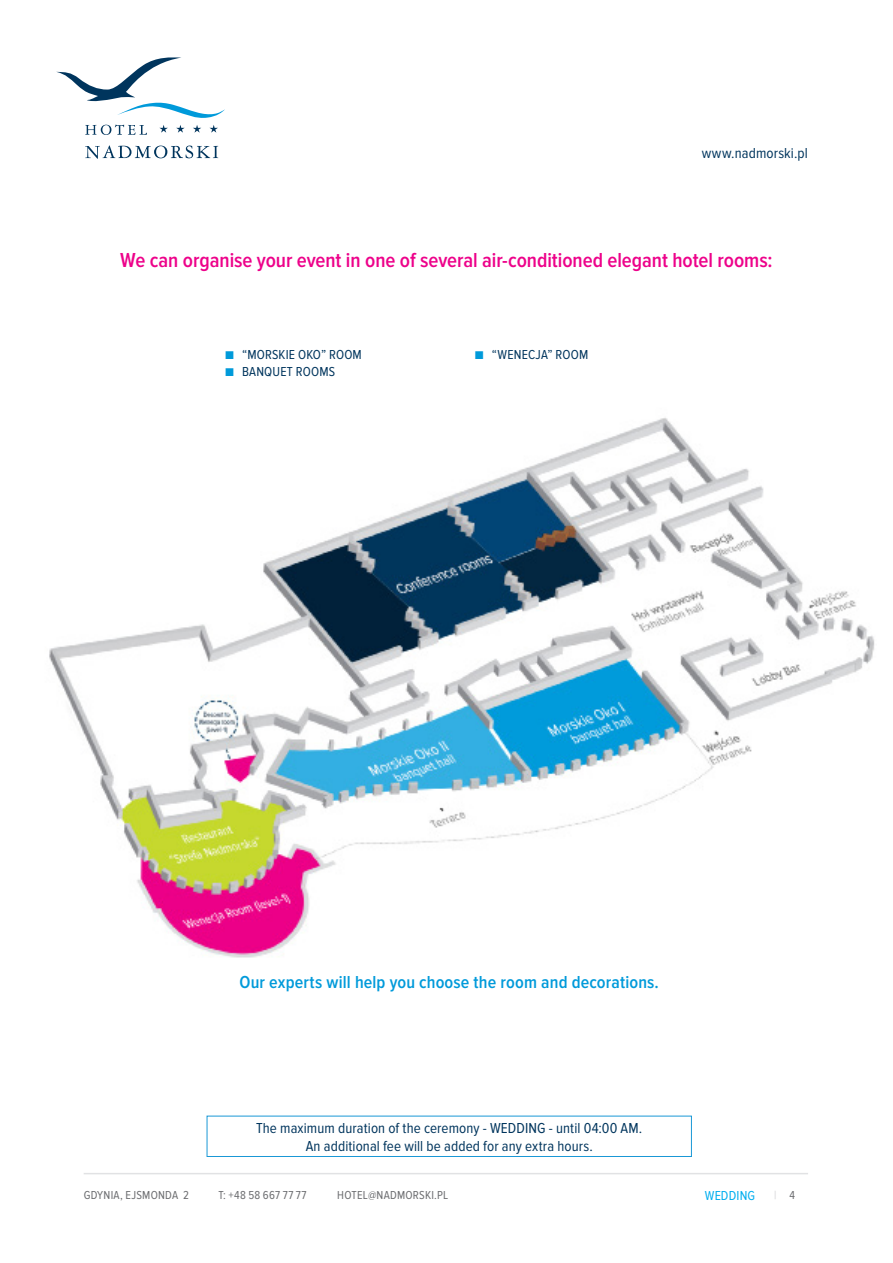
<style>
.page{position:relative;width:893px;height:1263px;background:#fff}
.page>*{position:absolute;margin:0;border:0;box-sizing:border-box;transform-origin:0 0}
.Tekst_różowy{font:600 21px "Proxima Nova Cond";letter-spacing:-.005em;color:#ed028a}
.Tekst_różowy-2{font:600 18px "Proxima Nova Cond";letter-spacing:.01em;color:#009ada}
.t1{font:15px/18px "Proxima Nova Cond";letter-spacing:.005em;color:#00355d;text-align:center}
.t2{font:13.5px "Proxima Nova Cond";letter-spacing:.015em;color:#00355d}
.t3{font:13.5px "Proxima Nova Cond";letter-spacing:.015em;color:#00aeef}
.t4{font:12px "Proxima Nova Cond";letter-spacing:.02em;color:#6c6d70}
.t5{font:12px "Proxima Nova Cond";letter-spacing:.02em;color:#009ada}
.s1{color:#009ada}
.s2{color:#d1d2d4}
.s3{color:#6c6d70}
</style>
<div class="page">
<svg style="left:85px;top:145px;width:133px;height:14px"></svg>
<svg style="left:56px;top:57px;width:169px;height:78px"></svg>
<hr style="left:84px;top:1173px;width:724px;height:1px;background:#e1e2e4">
<img style="left:49px;top:418px;width:826px;height:540px">
<div style="left:207px;top:1116px;width:485px;height:41px;border:1px solid #1a98d6"></div>
<p class="t1" style="left:702px;top:144px;width:108px">www.nadmorski.pl</p>
<p class="Tekst_różowy" style="left:120px;top:249px;width:654px">We can organise your event in one of several air-conditioned elegant hotel rooms:</p>
<p class="t2" style="left:225px;top:347px;width:138px"><span class="s1">■</span> “MORSKIE OKO” ROOM</p>
<p class="t2" style="left:225px;top:364px;width:112px"><span class="s1">■</span> BANQUET ROOMS</p>
<p class="t2" style="left:475px;top:347px;width:115px"><span class="s1">■</span> “WENECJA” ROOM</p>
<p class="Tekst_różowy-2" style="left:239px;top:972px;width:421px">Our experts will help you choose the room and decorations.</p>
<p class="t1" style="left:256px;top:1119px;width:388px">The maximum duration of the ceremony - WEDDING - until 04:00 AM.<br>An additional fee will be added for any extra hours.</p>
<p class="t4" style="left:84px;top:1188px;width:107px">GDYNIA, EJSMONDA 2</p>
<p class="t4" style="left:219px;top:1188px;width:89px">T: +48 58 667 77 77</p>
<p class="t4" style="left:337px;top:1188px;width:113px">HOTEL@NADMORSKI.PL</p>
<p class="t5" style="left:728px;top:1188px;width:68px">WESELA <span class="s2">|</span> <span class="s3">4</span></p>
<p class="t3" style="left:705px;top:1188px;width:52px">WEDDING</p>
</div>
